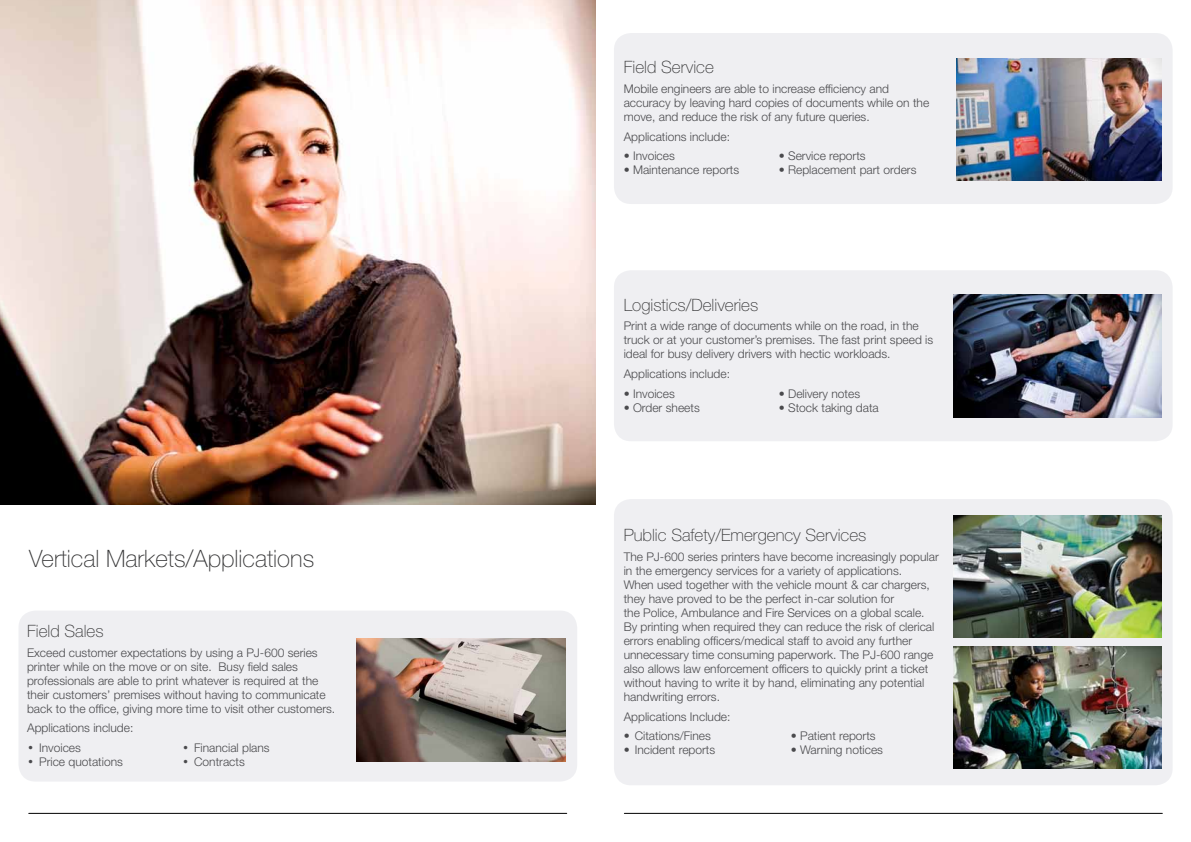
<style>
.page{position:relative;width:1191px;height:842px;background:#fff}
.page>*{position:absolute;margin:0;border:0;box-sizing:border-box;transform-origin:0 0}
.t1{font:100 24px "Helvetica Neue LT Std";color:#333334}
.t2{font:100 17px "Helvetica Neue LT Std";color:#333334}
.t3{font:300 12px/14px "Helvetica Neue LT Pro";color:#4a4a4d}
.s1{font-family:"Swiss 721 BT"}
</style>
<div class="page">
<div style="left:18px;top:611px;width:559px;height:171px;background:#efeff2;border-radius:17px"></div>
<div style="left:614px;top:270px;width:558px;height:171px;background:#efeff2;border-radius:17px"></div>
<div style="left:614px;top:499px;width:558px;height:286px;background:#efeff2;border-radius:17px"></div>
<div style="left:614px;top:33px;width:558px;height:171px;background:#efeff2;border-radius:17px"></div>
<hr style="left:624px;top:813px;width:538px;height:1px;background:#000">
<hr style="left:29px;top:813px;width:538px;height:1px;background:#000">
<img style="left:0;top:0;width:595px;height:504px">
<img style="left:356px;top:639px;width:210px;height:122px">
<img style="left:953px;top:294px;width:208px;height:123px">
<img style="left:953px;top:516px;width:208px;height:122px">
<img style="left:953px;top:647px;width:208px;height:121px">
<img style="left:956px;top:58px;width:205px;height:123px">
<h1 class="t1" style="left:29px;top:544px;width:286px">Vertical Markets/Applications</h1>
<h2 class="t2" style="left:27px;top:621px;width:78px">Field Sales</h2>
<p class="t3" style="left:27px;top:645px;width:310px">Exceed customer expectations by using a PJ-600 series printer while on the move or on site. Busy field sales professionals are able to print whatever is required at the their customers’ premises without having to communicate back to the office, giving more time to visit other customers.</p>
<p class="t3" style="left:27px;top:721px;width:108px">Applications include:</p>
<p class="t3" style="left:27px;top:740px;width:55px"><span class="s1">•</span> Invoices</p>
<p class="t3" style="left:182px;top:740px;width:89px"><span class="s1">•</span> Financial plans</p>
<p class="t3" style="left:27px;top:754px;width:97px"><span class="s1">•</span> Price quotations</p>
<p class="t3" style="left:182px;top:754px;width:64px"><span class="s1">•</span> Contracts</p>
<h2 class="t2" style="left:624px;top:58px;width:92px">Field Service</h2>
<p class="t3" style="left:624px;top:82px;width:307px">Mobile engineers are able to increase efficiency and accuracy by leaving hard copies of documents while on the move, and reduce the risk of any future queries.</p>
<p class="t3" style="left:624px;top:129px;width:108px">Applications include:</p>
<p class="t3" style="left:624px;top:149px;width:53px">• Invoices</p>
<p class="t3" style="left:779px;top:149px;width:88px">• Service reports</p>
<p class="t3" style="left:624px;top:163px;width:117px">• Maintenance reports</p>
<p class="t3" style="left:779px;top:163px;width:139px">• Replacement part orders</p>
<h2 class="t2" style="left:624px;top:295px;width:136px">Logistics/Deliveries</h2>
<p class="t3" style="left:624px;top:319px;width:311px">Print a wide range of documents while on the road, in the truck or at your customer’s premises. The fast print speed is ideal for busy delivery drivers with hectic workloads.</p>
<p class="t3" style="left:624px;top:366px;width:108px">Applications include:</p>
<p class="t3" style="left:624px;top:386px;width:53px">• Invoices</p>
<p class="t3" style="left:779px;top:386px;width:83px">• Delivery notes</p>
<p class="t3" style="left:624px;top:400px;width:78px">• Order sheets</p>
<p class="t3" style="left:779px;top:400px;width:102px">• Stock taking data</p>
<h2 class="t2" style="left:624px;top:525px;width:244px">Public Safety/Emergency Services</h2>
<p class="t3" style="left:624px;top:549px;width:316px">The PJ-600 series printers have become increasingly popular in the emergency services for a variety of applications.<br>When used together with the vehicle mount &amp; car chargers, they have proved to be the perfect in-car solution for<br>the Police, Ambulance and Fire Services on a global scale.<br>By printing when required they can reduce the risk of clerical errors enabling officers/medical staff to avoid any further unnecessary time consuming paperwork. The PJ-600 range also allows law enforcement officers to quickly print a ticket without having to write it by hand, eliminating any potential handwriting errors.</p>
<p class="t3" style="left:624px;top:709px;width:108px">Applications Include:</p>
<p class="t3" style="left:624px;top:729px;width:89px">• Citations/Fines</p>
<p class="t3" style="left:791px;top:729px;width:86px">• Patient reports</p>
<p class="t3" style="left:624px;top:743px;width:93px">• Incident reports</p>
<p class="t3" style="left:791px;top:743px;width:94px">• Warning notices</p>
</div>
